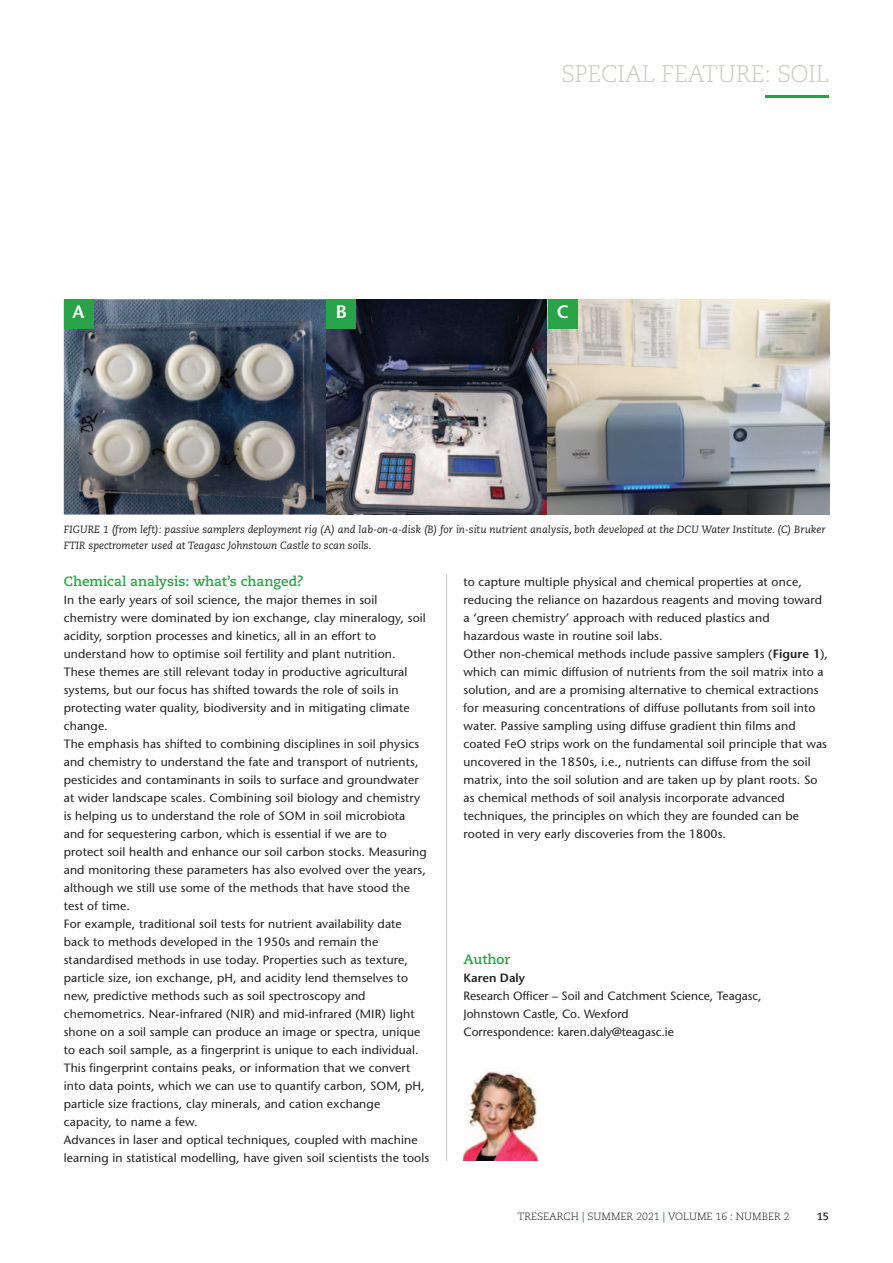
<style>
.page{position:relative;width:893px;height:1263px;background:#fff}
.page>*{position:absolute;margin:0;border:0;box-sizing:border-box;transform-origin:0 0}
.t1{font:300 24px "Caecilia";letter-spacing:-.015em;color:#cecac5}
.t2{font:600 18px "Stone Sans";color:#fff}
.t3{font:700 13.5px "Caecilia";color:#29a347}
.t4{font:12px/18px "Stone Sans";letter-spacing:.01em;color:#231f20}
.t5{font:600 12px "Stone Sans";color:#231f20}
.t6{font:italic 10.5px/16.5px "Caecilia";color:#231f20}
.t7{font:300 10.5px "Caecilia";color:#231f20}
.t8{font:700 10.5px "Caecilia";color:#231f20}
.s1{font-weight:600}
.s2{font-weight:700;color:#29a347}
</style>
<div class="page">
<hr style="left:446px;top:574px;width:1px;height:587px;background:#cecac5">
<hr style="left:765px;top:95px;width:64px;height:2px;background:#29a347">
<img style="left:463px;top:1071px;width:77px;height:90px">
<img style="left:64px;top:299px;width:263px;height:215px">
<img style="left:327px;top:299px;width:221px;height:215px">
<svg style="left:548px;top:299px;width:281px;height:215px;background:#a6a7a5"></svg>
<div style="left:64px;top:299px;width:30px;height:30px;background:#29a347"></div>
<div style="left:327px;top:299px;width:29px;height:30px;background:#29a347"></div>
<div style="left:548px;top:299px;width:30px;height:30px;background:#29a347"></div>
<p class="t1" style="left:561px;top:64px;width:270px">SPECIAL FEATURE: SOIL</p>
<p class="t2" style="left:73px;top:305px;width:14px">A</p>
<p class="t2" style="left:336px;top:305px;width:13px">B</p>
<p class="t2" style="left:557px;top:305px;width:14px">C</p>
<p class="t6" style="left:64px;top:522px;width:763px">FIGURE 1 (from left): passive samplers deployment rig (A) and lab-on-a-disk (B) for in-situ nutrient analysis, both developed at the DCU Water Institute. (C) Bruker<br>FTIR spectrometer used at Teagasc Johnstown Castle to scan soils.</p>
<p class="t3" style="left:64px;top:575px;width:241px">Chemical analysis: what’s changed?</p>
<p class="t4" style="left:64px;top:592px;width:363px">In the early years of soil science, the major themes in soil chemistry were dominated by ion exchange, clay mineralogy, soil acidity, sorption processes and kinetics, all in an effort to understand how to optimise soil fertility and plant nutrition.<br>These themes are still relevant today in productive agricultural systems, but our focus has shifted towards the role of soils in protecting water quality, biodiversity and in mitigating climate change.</p>
<p class="t4" style="left:64px;top:736px;width:365px">The emphasis has shifted to combining disciplines in soil physics and chemistry to understand the fate and transport of nutrients, pesticides and contaminants in soils to surface and groundwater at wider landscape scales. Combining soil biology and chemistry is helping us to understand the role of SOM in soil microbiota and for sequestering carbon, which is essential if we are to protect soil health and enhance our soil carbon stocks. Measuring and monitoring these parameters has also evolved over the years, although we still use some of the methods that have stood the test of time.</p>
<p class="t4" style="left:64px;top:916px;width:362px">For example, traditional soil tests for nutrient availability date back to methods developed in the 1950s and remain the standardised methods in use today. Properties such as texture, particle size, ion exchange, pH, and acidity lend themselves to new, predictive methods such as soil spectroscopy and chemometrics. Near-infrared (NIR) and mid-infrared (MIR) light shone on a soil sample can produce an image or spectra, unique to each soil sample, as a fingerprint is unique to each individual.<br>This fingerprint contains peaks, or information that we convert into data points, which we can use to quantify carbon, SOM, pH, particle size fractions, clay minerals, and cation exchange capacity, to name a few.</p>
<p class="t4" style="left:64px;top:1132px;width:367px">Advances in laser and optical techniques, coupled with machine learning in statistical modelling, have given soil scientists the tools</p>
<p class="t4" style="left:463px;top:574px;width:360px">to capture multiple physical and chemical properties at once, reducing the reliance on hazardous reagents and moving toward a ‘green chemistry’ approach with reduced plastics and hazardous waste in routine soil labs.</p>
<p class="t4" style="left:463px;top:646px;width:366px">Other non-chemical methods include passive samplers (<span class="s1">Figure 1</span>), which can mimic diffusion of nutrients from the soil matrix into a solution, and are a promising alternative to chemical extractions for measuring concentrations of diffuse pollutants from soil into water. Passive sampling using diffuse gradient thin films and coated FeO strips work on the fundamental soil principle that was uncovered in the 1850s, i.e., nutrients can diffuse from the soil matrix, into the soil solution and are taken up by plant roots. So as chemical methods of soil analysis incorporate advanced techniques, the principles on which they are founded can be rooted in very early discoveries from the 1800s.</p>
<p class="t3" style="left:463px;top:953px;width:48px">Author</p>
<p class="t5" style="left:463px;top:973px;width:63px">Karen Daly</p>
<p class="t4" style="left:463px;top:988px;width:300px">Research Officer – Soil and Catchment Science, Teagasc,</p>
<p class="t4" style="left:463px;top:1006px;width:167px">Johnstown Castle, Co. Wexford</p>
<p class="t4" style="left:463px;top:1024px;width:212px">Correspondence: karen.daly@teagasc.ie</p>
<p class="t7" style="left:517px;top:1212px;width:274px">TRESEARCH <span class="s2">|</span> SUMMER 2021 <span class="s2">|</span> VOLUME 16 : NUMBER 2</p>
<p class="t8" style="left:817px;top:1212px;width:14px">15</p>
</div>
